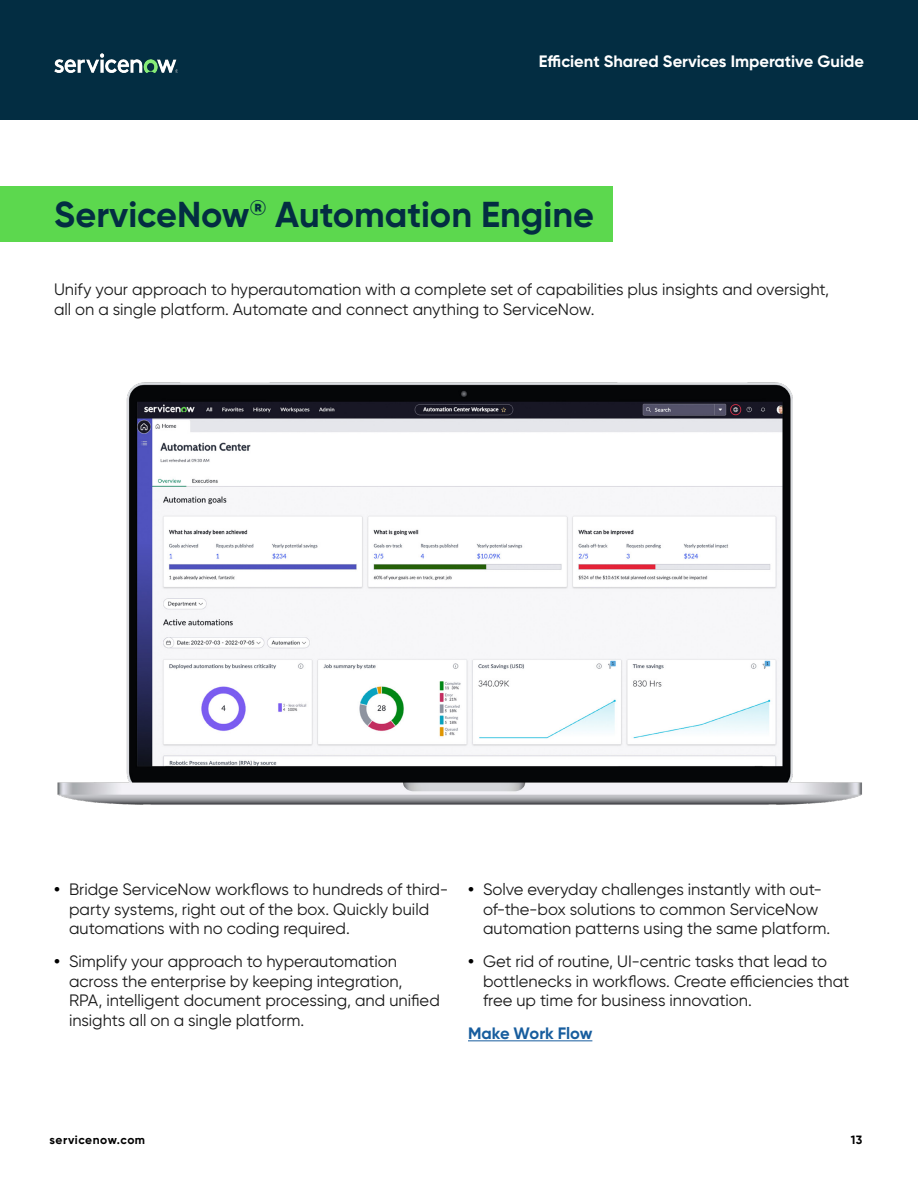
<style>
.page{position:relative;width:918px;height:1188px;background:#fff}
.page>*{position:absolute;margin:0;border:0;box-sizing:border-box;transform-origin:0 0}
.Fly_Out_Green{font:700 36px "Gilroy";color:#032d42}
.Body{font:16.5px/19.5px "Gilroy";color:#1a1a1a}
.t1{font:700 16.5px "Gilroy";color:#fff}
.Body-2{font:700 16.5px "Gilroy";letter-spacing:-.005em;color:#175d9e}
.t2{font:700 12px "Gilroy";letter-spacing:.04em;color:#000}
.s1{font-weight:700;color:#000}
</style>
<div class="page">
<img style="left:57px;top:382px;width:805px;height:423px">
<hr style="left:468px;top:1040px;width:124px;height:1px;background:#175d9e">
<div style="left:0;top:186px;width:612px;height:55px;background:#5cd84e"></div>
<div style="left:0;top:0;width:918px;height:120px;background:#032d42"></div>
<img style="left:54px;top:54px;width:124px;height:18px">
<p class="t1" style="left:539px;top:51px;width:327px">Efficient Shared Services Imperative Guide</p>
<p class="Fly_Out_Green" style="left:54px;top:192px;width:542px">ServiceNow<sup>®</sup> Automation Engine</p>
<p class="Body" style="left:54px;top:280px;width:777px">Unify your approach to hyperautomation with a complete set of capabilities plus insights and oversight, all on a single platform. Automate and connect anything to ServiceNow.</p>
<p class="Body" style="left:69px;top:880px;width:381px;text-indent:-15px"><span class="s1">•</span> Bridge ServiceNow workflows to hundreds of third&shy;party systems, right out of the box. Quickly build automations with no coding required.</p>
<p class="Body" style="left:69px;top:952px;width:372px;text-indent:-15px"><span class="s1">•</span> Simplify your approach to hyperautomation across the enterprise by keeping integration, RPA, intelligent document processing, and unified insights all on a single platform.</p>
<p class="Body" style="left:483px;top:880px;width:349px;text-indent:-15px"><span class="s1">•</span> Solve everyday challenges instantly with out&shy;of-the-box solutions to common ServiceNow automation patterns using the same platform.</p>
<p class="Body" style="left:483px;top:952px;width:368px;text-indent:-15px"><span class="s1">•</span> Get rid of routine, UI-centric tasks that lead to bottlenecks in workflows. Create efficiencies that free up time for business innovation.</p>
<p class="Body-2" style="left:468px;top:1023px;width:126px">Make Work Flow</p>
<p class="t2" style="left:50px;top:1133px;width:97px">servicenow.com</p>
<p class="t2" style="left:851px;top:1133px;width:13px">13</p>
</div>
